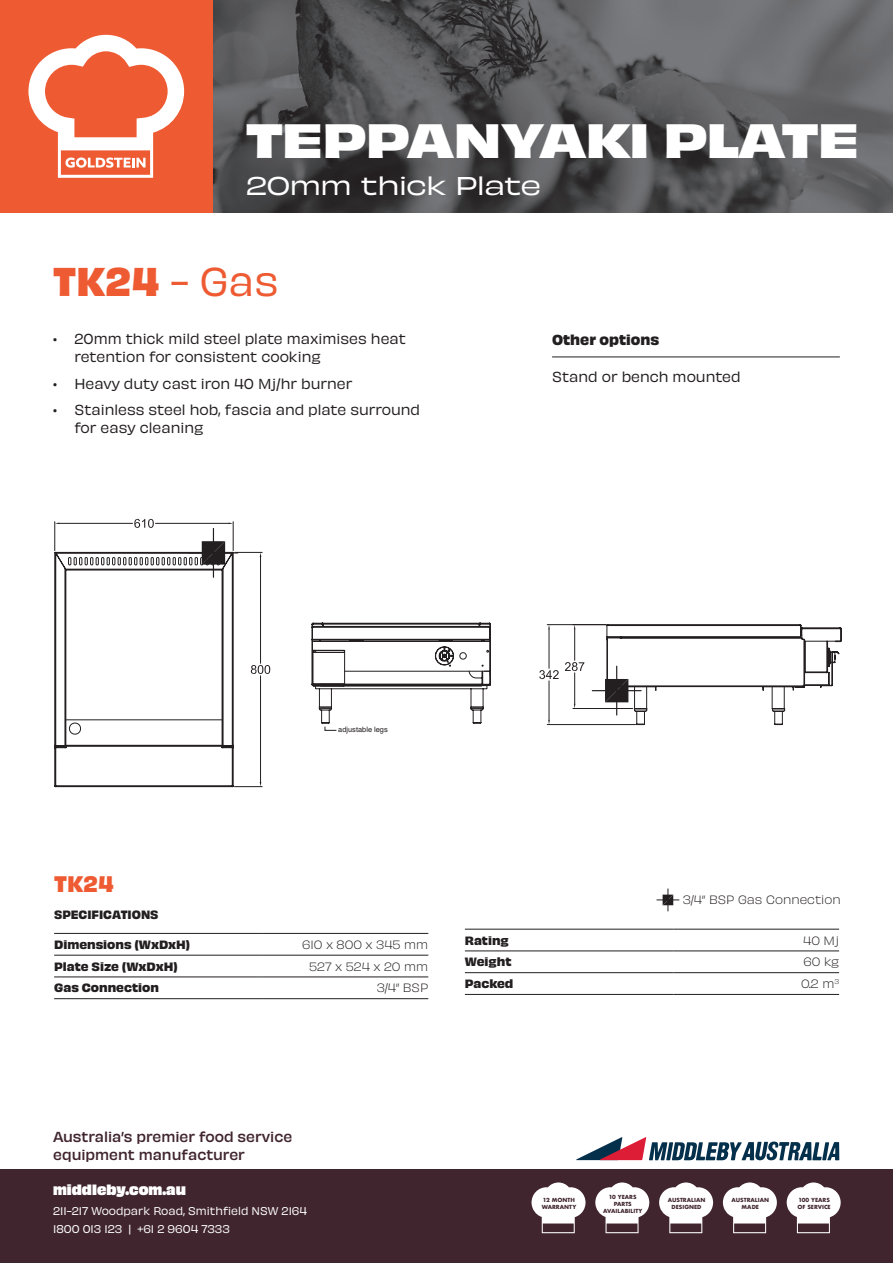
<style>
.page{position:relative;width:893px;height:1263px;background:#fff}
.page>*{position:absolute;margin:0;border:0;box-sizing:border-box;transform-origin:0 0}
.t1{font:700 expanded 45px "Obviously";letter-spacing:-.025em;color:#fff}
.t2{font:700 37.5px "Obviously";color:#ee5b33}
.t3{font:expanded 24px "Obviously";letter-spacing:-.02em;color:#fff}
.t4{font:700 21px "Obviously";color:#ee5b33}
.t5{font:13.5px/18px "Obviously";color:#231f20}
.t6{font:500 13.5px/18px "Obviously";color:#40252f}
.t7{font:13.5px "Obviously Blck";color:#fff}
.t8{font:700 13.5px "Obviously";color:#231f20}
.t9{font:700 11.25px "Obviously";color:#231f20}
.t10{font:11.25px "Obviously Lght";color:#231f20}
.t11{font:10.5px/18px "Obviously";color:#fff}
.t12{font:7.35px "Helvetica";color:#231f20}
.t13{font:700 5.4px/6.8px "Futura";color:#40252f;text-align:center}
.s1{font-weight:400}
</style>
<div class="page">
<div style="left:0;top:1169px;width:893px;height:94px;background:#40252f"></div>
<svg style="left:576px;top:1137px;width:263px;height:23px"></svg>
<svg style="left:659px;top:1182px;width:54px;height:51px"></svg>
<svg style="left:787px;top:1182px;width:54px;height:51px"></svg>
<svg style="left:723px;top:1182px;width:54px;height:51px"></svg>
<svg style="left:531px;top:1182px;width:54px;height:51px"></svg>
<svg style="left:595px;top:1182px;width:54px;height:51px"></svg>
<hr style="left:0;top:213px;width:893px;height:1px;background:#808285">
<img style="left:213px;top:0;width:680px;height:213px">
<div style="left:0;top:0;width:213px;height:213px;background:#ee5b33"></div>
<hr style="left:552px;top:357px;width:288px;height:1px;background:#231f20">
<svg style="left:28px;top:35px;width:156px;height:143px"></svg>
<hr style="left:465px;top:972px;width:209px;height:1px;background:#231f20">
<hr style="left:674px;top:972px;width:165px;height:1px;background:#231f20">
<hr style="left:465px;top:929px;width:209px;height:1px;background:#231f20">
<hr style="left:674px;top:929px;width:165px;height:1px;background:#231f20">
<hr style="left:465px;top:951px;width:209px;height:1px;background:#231f20">
<hr style="left:674px;top:951px;width:165px;height:1px;background:#231f20">
<hr style="left:465px;top:994px;width:209px;height:1px;background:#231f20">
<hr style="left:674px;top:994px;width:165px;height:1px;background:#231f20">
<hr style="left:54px;top:933px;width:209px;height:1px;background:#231f20">
<hr style="left:263px;top:933px;width:165px;height:1px;background:#231f20">
<hr style="left:54px;top:955px;width:209px;height:1px;background:#231f20">
<hr style="left:263px;top:955px;width:165px;height:1px;background:#231f20">
<hr style="left:54px;top:977px;width:209px;height:1px;background:#231f20">
<hr style="left:263px;top:977px;width:165px;height:1px;background:#231f20">
<hr style="left:54px;top:998px;width:209px;height:1px;background:#231f20">
<hr style="left:263px;top:998px;width:165px;height:1px;background:#231f20">
<svg style="left:657px;top:889px;width:22px;height:22px"></svg>
<svg style="left:54px;top:518px;width:216px;height:270px"></svg>
<svg style="left:539px;top:624px;width:303px;height:102px"></svg>
<svg style="left:311px;top:622px;width:180px;height:108px"></svg>
<h1 class="t1" style="left:246px;top:103px;width:615px">TEPPANYAKI PLATE</h1>
<h3 class="t3" style="left:246px;top:167px;width:296px">20mm thick Plate</h3>
<h2 class="t2" style="left:53px;top:252px;width:227px">TK24 <span class="s1">- Gas</span></h2>
<p class="t5" style="left:74px;top:329px;width:333px;text-indent:-21px">• 20mm thick mild steel plate maximises heat retention for consistent cooking</p>
<p class="t5" style="left:53px;top:373px;width:301px">• Heavy duty cast iron 40 Mj/hr burner</p>
<p class="t5" style="left:74px;top:400px;width:347px;text-indent:-21px">• Stainless steel hob, fascia and plate surround for easy cleaning</p>
<p class="t8" style="left:552px;top:329px;width:109px">Other options</p>
<p class="t5" style="left:552px;top:367px;width:190px">Stand or bench mounted</p>
<p class="t12" style="left:338px;top:724px;width:51px">adjustable legs</p>
<h3 class="t4" style="left:54px;top:867px;width:61px">TK24</h3>
<p class="t9" style="left:54px;top:905px;width:106px">SPECIFICATIONS</p>
<p class="t9" style="left:54px;top:935px;width:138px">Dimensions (WxDxH)</p>
<p class="t10" style="left:302px;top:936px;width:128px">610 x 800 x 345 mm</p>
<p class="t9" style="left:54px;top:957px;width:125px">Plate Size (WxDxH)</p>
<p class="t10" style="left:309px;top:958px;width:121px">527 x 524 x 20 mm</p>
<p class="t9" style="left:54px;top:979px;width:106px">Gas Connection</p>
<p class="t10" style="left:377px;top:979px;width:53px">3/4” BSP</p>
<p class="t10" style="left:683px;top:891px;width:159px">3/4” BSP Gas Connection</p>
<p class="t9" style="left:465px;top:931px;width:45px">Rating</p>
<p class="t10" style="left:803px;top:932px;width:38px">40 Mj</p>
<p class="t9" style="left:465px;top:953px;width:48px">Weight</p>
<p class="t10" style="left:803px;top:953px;width:37px">60 kg</p>
<p class="t9" style="left:465px;top:975px;width:50px">Packed</p>
<p class="t10" style="left:801px;top:975px;width:39px">0.2 m<sup>3</sup></p>
<p class="t6" style="left:53px;top:1127px;width:241px">Australia’s premier food service equipment manufacturer</p>
<p class="t7" style="left:53px;top:1179px;width:134px">middleby.com.au</p>
<p class="t11" style="left:53px;top:1201px;width:255px">211-217 Woodpark Road, Smithfield NSW 2164<br>1800 013 123 | +61 2 9604 7333</p>
<p class="t13" style="left:542px;top:1197px;width:36px;text-align:left">12 MONTH<br>WARRANTY</p>
<p class="t13" style="left:603px;top:1193px;width:41px">10 YEARS<br>PARTS<br>AVAILABILITY</p>
<p class="t13" style="left:668px;top:1197px;width:39px">AUSTRALIAN<br>DESIGNED</p>
<p class="t13" style="left:797px;top:1197px;width:35px;text-align:left">100 YEARS<br>OF SERVICE</p>
<p class="t13" style="left:731px;top:1197px;width:39px">AUSTRALIAN<br>MADE</p>
</div>
